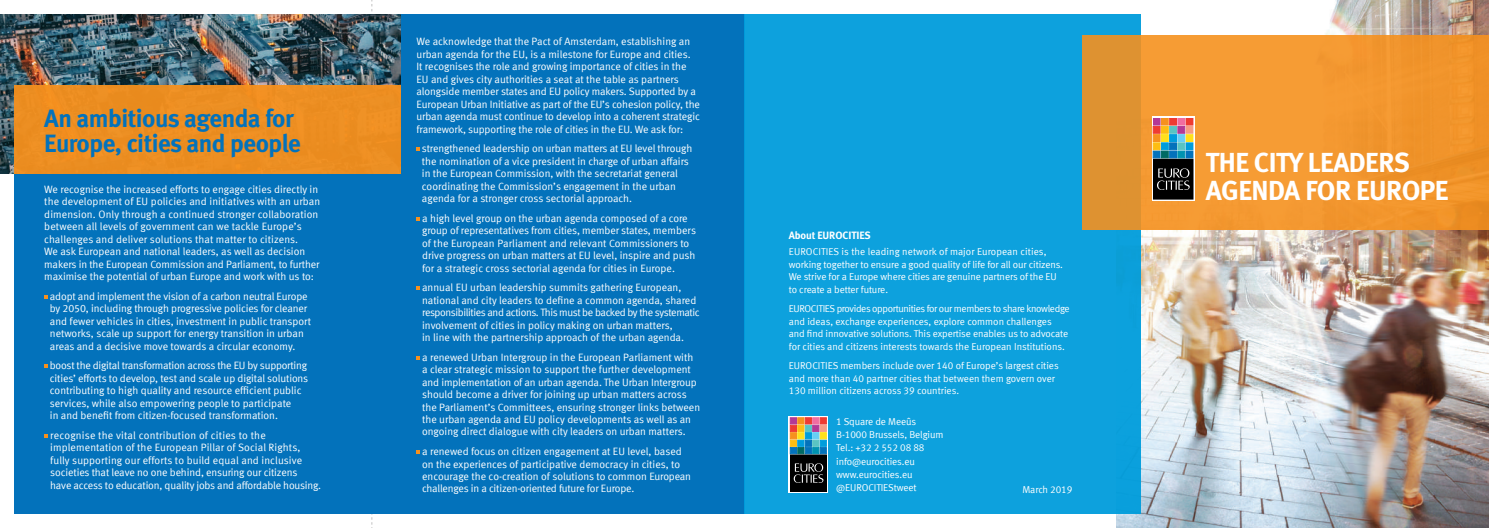
<style>
.page{position:relative;width:1489px;height:528px;background:#fff}
.page>*{position:absolute;margin:0;border:0;box-sizing:border-box;transform-origin:0 0}
.t1{font:700 27.5px/27.5px "Meta";letter-spacing:-.02em;color:#fff}
.t2{font:700 25px/25px "Meta";letter-spacing:-.02em;color:#0372bb}
.t3{font:10.62px/12.5px "Meta Normal LF";color:#fff}
.t4{font:700 10.62px "Meta";letter-spacing:-.01em;color:#fff}
.t5{font:10px/12.5px "Meta Normal LF";letter-spacing:-.01em;color:#fff}
</style>
<div class="page">
<div style="left:372px;top:14px;width:372px;height:500px;background:#0372bb"></div>
<div style="left:14px;top:174px;width:358px;height:340px;background:#0372bb"></div>
<img style="left:1116px;top:0;width:372px;height:528px">
<div style="left:744px;top:14px;width:396px;height:500px;background:#0da1dd"></div>
<svg style="left:1082px;top:35px;width:406px;height:195px;background:#f09730"></svg>
<svg style="left:44px;top:434px;width:3px;height:4px"></svg>
<svg style="left:1151px;top:116px;width:43px;height:85px"></svg>
<div style="left:1185px;top:151px;width:7px;height:7px;background:#0372bb"></div>
<div style="left:1185px;top:151px;width:7px;height:7px;border:1px solid #0372bb"></div>
<div style="left:1185px;top:143px;width:7px;height:7px;background:#009ddc"></div>
<div style="left:1185px;top:143px;width:7px;height:7px;border:1px solid #009ddc"></div>
<div style="left:1185px;top:135px;width:7px;height:6px;background:#ffe11b"></div>
<div style="left:1185px;top:135px;width:7px;height:7px;border:1px solid #ffe11b"></div>
<div style="left:1185px;top:126px;width:7px;height:7px;background:#f69c85"></div>
<div style="left:1185px;top:126px;width:7px;height:7px;border:1px solid #f69c85"></div>
<div style="left:1185px;top:118px;width:7px;height:7px;background:#ee3b32"></div>
<div style="left:1185px;top:118px;width:7px;height:7px;border:1px solid #ee3b32"></div>
<div style="left:1177px;top:151px;width:7px;height:7px;background:#0093b0;border:1px solid #0093b0"></div>
<div style="left:1177px;top:143px;width:7px;height:7px;background:#59c4c3;border:1px solid #59c4c3"></div>
<div style="left:1177px;top:135px;width:7px;height:7px;background:#67cef5;border:1px solid #67cef5"></div>
<div style="left:1177px;top:126px;width:7px;height:7px;background:#b33996;border:1px solid #b33996"></div>
<div style="left:1177px;top:118px;width:7px;height:7px;background:#f16da1"></div>
<div style="left:1177px;top:118px;width:7px;height:7px;border:1px solid #f16da1"></div>
<div style="left:1169px;top:151px;width:7px;height:7px;background:#0372bb;border:1px solid #0372bb"></div>
<div style="left:1169px;top:143px;width:7px;height:7px;background:#0372bb;border:1px solid #0372bb"></div>
<div style="left:1169px;top:135px;width:7px;height:7px;background:#009ddc;border:1px solid #009ddc"></div>
<div style="left:1169px;top:126px;width:7px;height:7px;background:#59c4c3;border:1px solid #59c4c3"></div>
<div style="left:1169px;top:118px;width:7px;height:7px;background:#ee3b32"></div>
<div style="left:1169px;top:118px;width:7px;height:7px;border:1px solid #ee3b32"></div>
<div style="left:1161px;top:151px;width:7px;height:7px;background:#006a64"></div>
<div style="left:1161px;top:143px;width:7px;height:7px;background:#009ddc;border:1px solid #009ddc"></div>
<div style="left:1161px;top:135px;width:7px;height:7px;background:#ffe11b"></div>
<div style="left:1161px;top:126px;width:7px;height:7px;background:#fdbe12"></div>
<div style="left:1161px;top:118px;width:7px;height:7px;background:#f6911e"></div>
<div style="left:1152px;top:151px;width:7px;height:7px;background:#0372bb;border:1px solid #0372bb"></div>
<div style="left:1152px;top:143px;width:7px;height:7px;background:#fdbe12;border:1px solid #fdbe12"></div>
<div style="left:1152px;top:135px;width:7px;height:7px;background:#f6911e;border:1px solid #f6911e"></div>
<div style="left:1152px;top:126px;width:7px;height:7px;background:#ee3b32;border:1px solid #ee3b32"></div>
<div style="left:1153px;top:118px;width:6px;height:7px;background:#b33996"></div>
<div style="left:1153px;top:159px;width:39px;height:40px;background:#000"></div>
<svg style="left:1157px;top:168px;width:32px;height:22px"></svg>
<svg style="left:788px;top:416px;width:39px;height:77px"></svg>
<svg style="left:820px;top:447px;width:6px;height:7px"></svg>
<svg style="left:820px;top:418px;width:6px;height:28px"></svg>
<div style="left:812px;top:447px;width:7px;height:7px;background:#0093b0;border:1px solid #0093b0"></div>
<div style="left:812px;top:440px;width:7px;height:6px;background:#59c4c3;border:1px solid #59c4c3"></div>
<div style="left:812px;top:433px;width:7px;height:6px;background:#67cef5;border:1px solid #67cef5"></div>
<div style="left:812px;top:425px;width:7px;height:6px;background:#b33996;border:1px solid #b33996"></div>
<div style="left:812px;top:418px;width:7px;height:6px;background:#f16da1;border:1px solid #f16da1"></div>
<svg style="left:805px;top:447px;width:6px;height:7px"></svg>
<svg style="left:805px;top:418px;width:6px;height:28px"></svg>
<div style="left:797px;top:447px;width:7px;height:7px;background:#006a64;border:1px solid #006a64"></div>
<div style="left:797px;top:440px;width:7px;height:6px;background:#009ddc;border:1px solid #009ddc"></div>
<div style="left:797px;top:433px;width:7px;height:6px;background:#ffe11b;border:1px solid #ffe11b"></div>
<svg style="left:797px;top:425px;width:7px;height:6px"></svg>
<div style="left:797px;top:418px;width:7px;height:6px;background:#f6911e;border:1px solid #f6911e"></div>
<svg style="left:790px;top:447px;width:6px;height:7px"></svg>
<svg style="left:790px;top:418px;width:6px;height:28px"></svg>
<div style="left:790px;top:455px;width:36px;height:36px;background:#000"></div>
<svg style="left:793px;top:463px;width:30px;height:20px"></svg>
<img style="left:0;top:14px;width:400px;height:160px">
<div style="left:14px;top:85px;width:386px;height:89px;background:#ec8e21"></div>
<h2 class="t2" style="left:44px;top:105px;width:258px">An ambitious agenda for<br>Europe, cities and people</h2>
<p class="t3" style="left:44px;top:182px;width:277px">We recognise the increased efforts to engage cities directly in the development of EU policies and initiatives with an urban dimension. Only through a continued stronger collaboration between all levels of government can we tackle Europe’s challenges and deliver solutions that matter to citizens.<br>We ask European and national leaders, as well as decision makers in the European Commission and Parliament, to further maximise the potential of urban Europe and work with us to:</p>
<p class="t3" style="left:50px;top:290px;width:263px">adopt and implement the vision of a carbon neutral Europe by 2050, including through progressive policies for cleaner and fewer vehicles in cities, investment in public transport networks, scale up support for energy transition in urban areas and a decisive move towards a circular economy.</p>
<p class="t3" style="left:50px;top:359px;width:260px">boost the digital transformation across the EU by supporting cities’ efforts to develop, test and scale up digital solutions contributing to high quality and resource efficient public services, while also empowering people to participate<br>in and benefit from citizen-focused transformation.</p>
<p class="t3" style="left:50px;top:429px;width:272px">recognise the vital contribution of cities to the implementation of the European Pillar of Social Rights, fully supporting our efforts to build equal and inclusive societies that leave no one behind, ensuring our citizens<br>have access to education, quality jobs and affordable housing.</p>
<p class="t3" style="left:416px;top:35px;width:285px">We acknowledge that the Pact of Amsterdam, establishing an urban agenda for the EU, is a milestone for Europe and cities.<br>It recognises the role and growing importance of cities in the EU and gives city authorities a seat at the table as partners alongside member states and EU policy makers. Supported by a European Urban Initiative as part of the EU’s cohesion policy, the urban agenda must continue to develop into a coherent strategic framework, supporting the role of cities in the EU. We ask for:</p>
<p class="t3" style="left:422px;top:142px;width:272px">strengthened leadership on urban matters at EU level through the nomination of a vice president in charge of urban affairs in the European Commission, with the secretariat general coordinating the Commission’s engagement in the urban agenda for a stronger cross sectorial approach.</p>
<p class="t3" style="left:422px;top:212px;width:275px">a high level group on the urban agenda composed of a core group of representatives from cities, member states, members of the European Parliament and relevant Commissioners to drive progress on urban matters at EU level, inspire and push for a strategic cross sectorial agenda for cities in Europe.</p>
<p class="t3" style="left:422px;top:281px;width:279px">annual EU urban leadership summits gathering European, national and city leaders to define a common agenda, shared responsibilities and actions. This must be backed by the systematic involvement of cities in policy making on urban matters,<br>in line with the partnership approach of the urban agenda.</p>
<p class="t3" style="left:422px;top:351px;width:279px">a renewed Urban Intergroup in the European Parliament with a clear strategic mission to support the further development and implementation of an urban agenda. The Urban Intergroup should become a driver for joining up urban matters across the Parliament’s Committees, ensuring stronger links between the urban agenda and EU policy developments as well as an ongoing direct dialogue with city leaders on urban matters.</p>
<p class="t3" style="left:422px;top:445px;width:270px">a renewed focus on citizen engagement at EU level, based on the experiences of participative democracy in cities, to encourage the co-creation of solutions to common European challenges in a citizen-oriented future for Europe.</p>
<p class="t4" style="left:788px;top:229px;width:83px">About EUROCITIES</p>
<p class="t5" style="left:788px;top:245px;width:276px">EUROCITIES is the leading network of major European cities, working together to ensure a good quality of life for all our citizens.<br>We strive for a Europe where cities are genuine partners of the EU to create a better future.</p>
<p class="t5" style="left:788px;top:302px;width:282px">EUROCITIES provides opportunities for our members to share knowledge and ideas, exchange experiences, explore common challenges and find innovative solutions. This expertise enables us to advocate for cities and citizens interests towards the European Institutions.</p>
<p class="t5" style="left:788px;top:359px;width:271px">EUROCITIES members include over 140 of Europe’s largest cities and more than 40 partner cities that between them govern over<br>130 million citizens across 39 countries.</p>
<p class="t5" style="left:836px;top:415px;width:109px;line-height:13.1px">1 Square de Meeûs<br>B-1000 Brussels, Belgium<br>Tel.: +32 2 552 08 88 info@eurocities.eu www.eurocities.eu @EUROCITIEStweet</p>
<p class="t5" style="left:1022px;top:483px;width:51px">March 2019</p>
<h1 class="t1" style="left:1205px;top:149px;width:244px">THE CITY LEADERS<br>AGENDA FOR EUROPE</h1>
</div>
